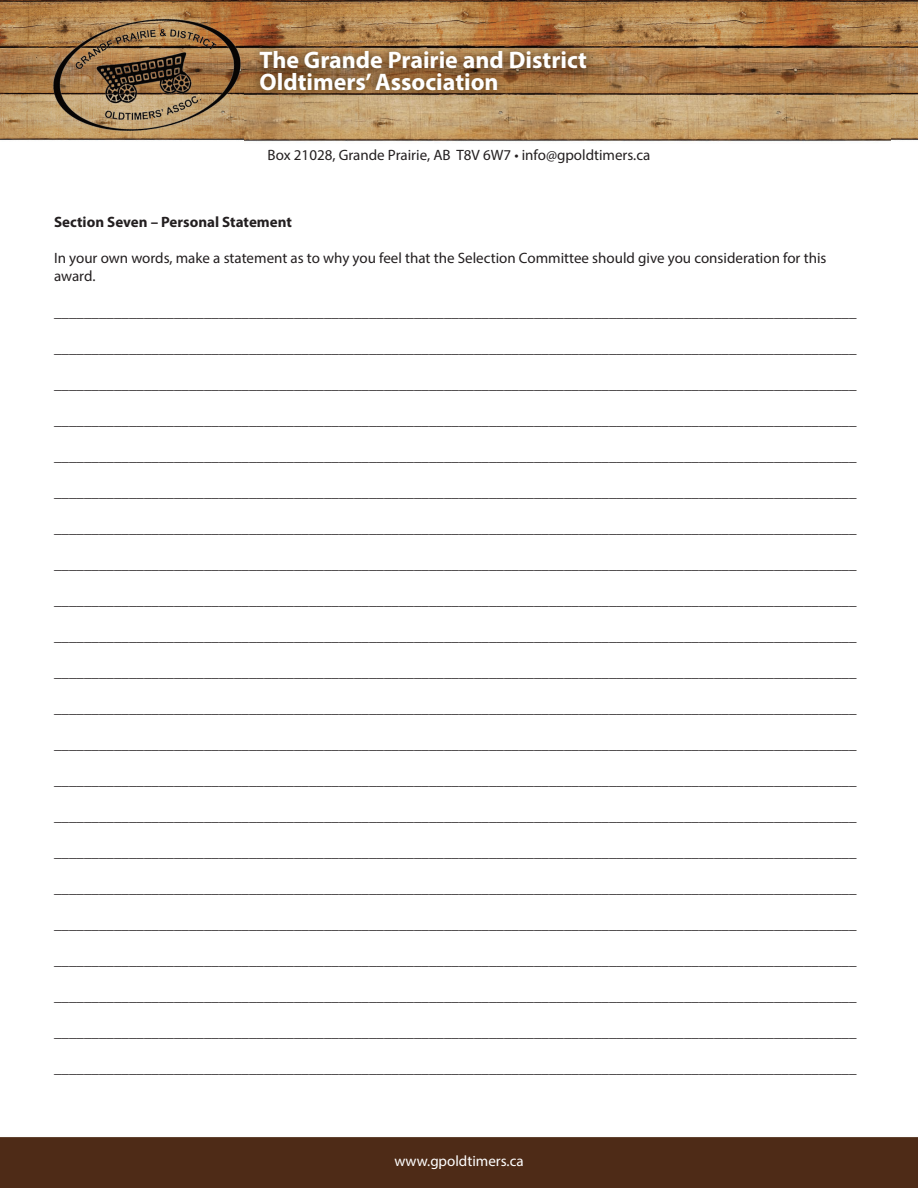
<style>
.page{position:relative;width:918px;height:1188px;background:#fff}
.page>*{position:absolute;margin:0;border:0;box-sizing:border-box;transform-origin:0 0}
.t1{font:700 24px/22.5px "Myriad Pro";color:#fff}
.t2{font:15px/18px "Myriad Pro";color:#231f20}
.t3{font:700 15px "Myriad Pro";color:#231f20}
.t4{font:15px "Myriad Pro";color:#fff}
</style>
<div class="page">
<img style="left:0;top:0;width:918px;height:1188px">
<img style="left:244px;top:34px;width:647px;height:110px">
<h1 class="t1" style="left:260px;top:51px;width:329px">The Grande Prairie and District<br>Oldtimers’ Association</h1>
<p class="t2" style="left:268px;top:147px;width:384px">Box 21028, Grande Prairie, AB T8V 6W7 • info@gpoldtimers.ca</p>
<p class="t3" style="left:54px;top:217px;width:239px">Section Seven – Personal Statement</p>
<p class="t2" style="left:54px;top:250px;width:774px">In your own words, make a statement as to why you feel that the Selection Committee should give you consideration for this award.</p>
<p class="t2" style="left:54px;top:304px;width:804px">___________________________________________________________________________________________________________</p>
<p class="t2" style="left:54px;top:340px;width:804px">___________________________________________________________________________________________________________</p>
<p class="t2" style="left:54px;top:376px;width:804px">___________________________________________________________________________________________________________</p>
<p class="t2" style="left:54px;top:412px;width:804px">___________________________________________________________________________________________________________</p>
<p class="t2" style="left:54px;top:448px;width:804px">___________________________________________________________________________________________________________</p>
<p class="t2" style="left:54px;top:484px;width:804px">___________________________________________________________________________________________________________</p>
<p class="t2" style="left:54px;top:520px;width:804px">___________________________________________________________________________________________________________</p>
<p class="t2" style="left:54px;top:556px;width:804px">___________________________________________________________________________________________________________</p>
<p class="t2" style="left:54px;top:592px;width:804px">___________________________________________________________________________________________________________</p>
<p class="t2" style="left:54px;top:628px;width:804px">___________________________________________________________________________________________________________</p>
<p class="t2" style="left:54px;top:664px;width:804px">___________________________________________________________________________________________________________</p>
<p class="t2" style="left:54px;top:700px;width:804px">___________________________________________________________________________________________________________</p>
<p class="t2" style="left:54px;top:736px;width:804px">___________________________________________________________________________________________________________</p>
<p class="t2" style="left:54px;top:772px;width:804px">___________________________________________________________________________________________________________</p>
<p class="t2" style="left:54px;top:808px;width:804px">___________________________________________________________________________________________________________</p>
<p class="t2" style="left:54px;top:844px;width:804px">___________________________________________________________________________________________________________</p>
<p class="t2" style="left:54px;top:880px;width:804px">___________________________________________________________________________________________________________</p>
<p class="t2" style="left:54px;top:916px;width:804px">___________________________________________________________________________________________________________</p>
<p class="t2" style="left:54px;top:952px;width:804px">___________________________________________________________________________________________________________</p>
<p class="t2" style="left:54px;top:988px;width:804px">___________________________________________________________________________________________________________</p>
<p class="t2" style="left:54px;top:1024px;width:804px">___________________________________________________________________________________________________________</p>
<p class="t2" style="left:54px;top:1060px;width:804px">___________________________________________________________________________________________________________</p>
<p class="t4" style="left:394px;top:1156px;width:131px">www.gpoldtimers.ca</p>
</div>
